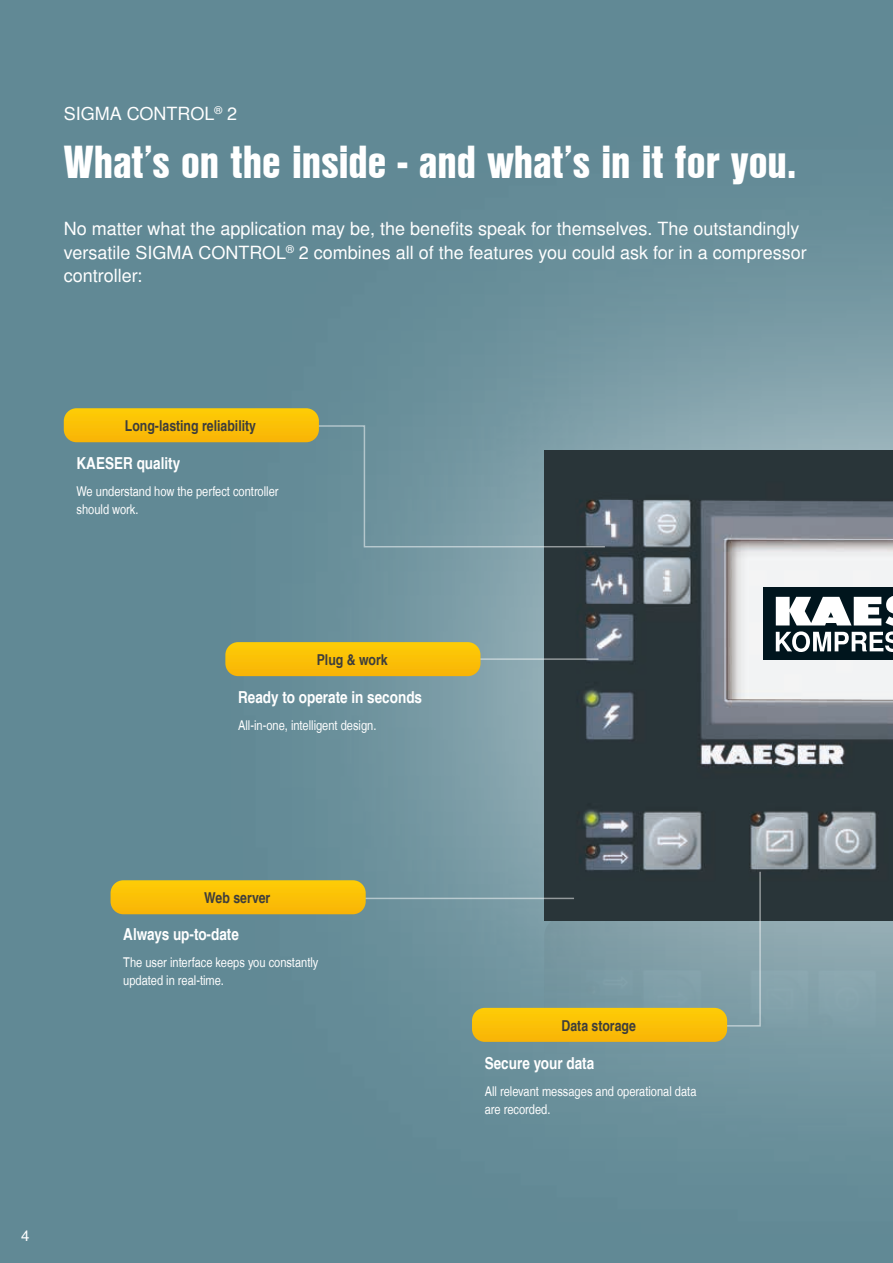
<style>
.page{position:relative;width:893px;height:1263px;background:#618995}
.page>*{position:absolute;margin:0;border:0;box-sizing:border-box;transform-origin:0 0}
.t1{font:45px "Nimbus San L Bla Con";color:#fff}
.t2{font:18px/23.2px "Nimbus San L";color:#fff}
.t3{font:16.5px "Nimbus San L Bol Con";color:#fff}
.t4{font:15px "Nimbus San L Bol Con";color:#3d3d3c}
.t5{font:15px "Nimbus San L";color:#fff}
.t6{font:13.5px/18px "Nimbus San L Reg Con";color:#fff}
</style>
<div class="page">
<div style="left:193px;top:97px;width:700px;height:1166px;background:#fff;opacity:.75"></div>
<img style="left:544px;top:450px;width:349px;height:470px">
<div style="left:763px;top:587px;width:130px;height:73px;background:#00151d"></div>
<svg style="left:776px;top:596px;width:117px;height:56px"></svg>
<hr style="left:480px;top:658px;width:118px;height:2px;background:#fff">
<hr style="left:361px;top:898px;width:213px;height:1px;background:#fff">
<svg style="left:111px;top:880px;width:255px;height:34px;background:#f7bf09"></svg>
<svg style="left:225px;top:642px;width:255px;height:34px;background:#f8bf09"></svg>
<svg style="left:64px;top:408px;width:542px;height:140px;background:#778f84"></svg>
<svg style="left:472px;top:870px;width:290px;height:172px;background:#808b72"></svg>
<p class="t2" style="left:64px;top:103px;width:175px">SIGMA CONTROL<sup>®</sup> 2</p>
<h1 class="t1" style="left:64px;top:128px;width:734px">What’s on the inside - and what’s in it for you.</h1>
<p class="t2" style="left:64px;top:218px;width:744px">No matter what the application may be, the benefits speak for themselves. The outstandingly versatile SIGMA CONTROL<sup>®</sup> 2 combines all of the features you could ask for in a compressor controller:</p>
<p class="t4" style="left:125px;top:416px;width:133px">Long-lasting reliability</p>
<p class="t3" style="left:77px;top:453px;width:105px">KAESER quality</p>
<p class="t6" style="left:77px;top:483px;width:203px">We understand how the perfect controller should work.</p>
<p class="t4" style="left:317px;top:650px;width:72px">Plug &amp; work</p>
<p class="t3" style="left:238px;top:687px;width:185px">Ready to operate in seconds</p>
<p class="t6" style="left:238px;top:717px;width:140px">All-in-one, intelligent design.</p>
<p class="t4" style="left:204px;top:888px;width:67px">Web server</p>
<p class="t3" style="left:123px;top:924px;width:117px">Always up-to-date</p>
<p class="t6" style="left:123px;top:954px;width:197px">The user interface keeps you constantly updated in real-time.</p>
<p class="t5" style="left:21px;top:1226px;width:10px">4</p>
<p class="t4" style="left:561px;top:1016px;width:76px">Data storage</p>
<p class="t3" style="left:485px;top:1053px;width:111px">Secure your data</p>
<p class="t6" style="left:485px;top:1083px;width:213px">All relevant messages and operational data are recorded.</p>
</div>
